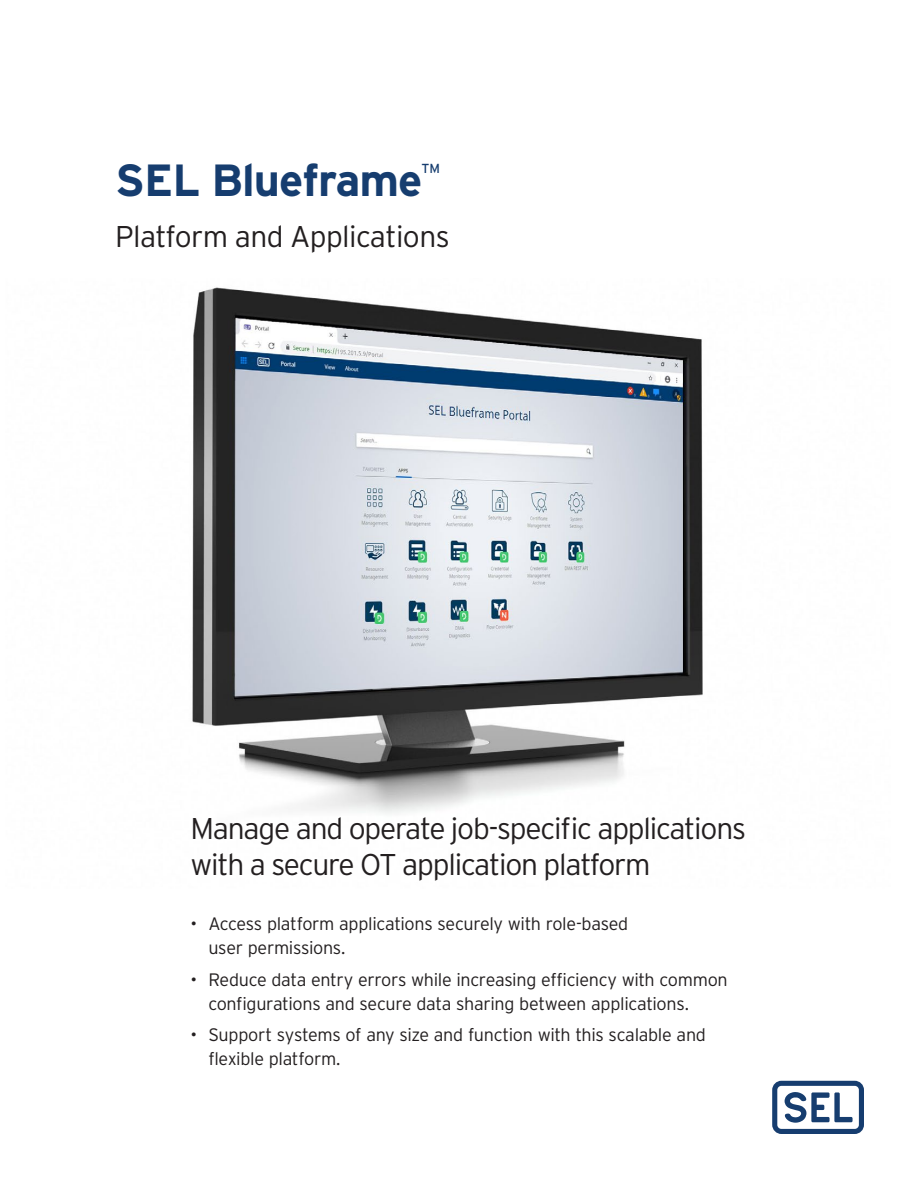
<style>
.page{position:relative;width:918px;height:1188px;background:#fff}
.page>*{position:absolute;margin:0;border:0;box-sizing:border-box;transform-origin:0 0}
.Cover_Title{font:700 45px "Interstate Poly";letter-spacing:-.02em;color:#163d6f}
.Cover_Sub{font:300 30px/36px "Interstate Poly";letter-spacing:-.04em;color:#231f20}
.Cover_Sub-2{font:300 30px "Interstate Poly";letter-spacing:-.02em;color:#231f20}
.t1{font:300 18px/24px "Interstate Poly";letter-spacing:-.02em;color:#231f20}
.Cover_Title-2{font:13.05px "Interstate Poly";color:#163d6f}
</style>
<div class="page">
<img style="left:192px;top:287px;width:511px;height:527px">
<svg style="left:772px;top:1081px;width:92px;height:53px"></svg>
<p class="Cover_Title" style="left:115px;top:147px;width:309px">SEL Blueframe</p>
<p class="Cover_Title-2" style="left:422px;top:159px;width:20px">TM</p>
<p class="Cover_Sub-2" style="left:115px;top:215px;width:336px">Platform and Applications</p>
<p class="Cover_Sub" style="left:190px;top:809px;width:557px">Manage and operate job-specific applications with a secure OT application platform</p>
<p class="t1" style="left:208px;top:911px;width:421px;text-indent:-18px">• Access platform applications securely with role-based user permissions.</p>
<p class="t1" style="left:208px;top:966px;width:521px;text-indent:-18px">• Reduce data entry errors while increasing efficiency with common configurations and secure data sharing between applications.</p>
<p class="t1" style="left:208px;top:1022px;width:499px;text-indent:-18px">• Support systems of any size and function with this scalable and flexible platform.</p>
</div>
